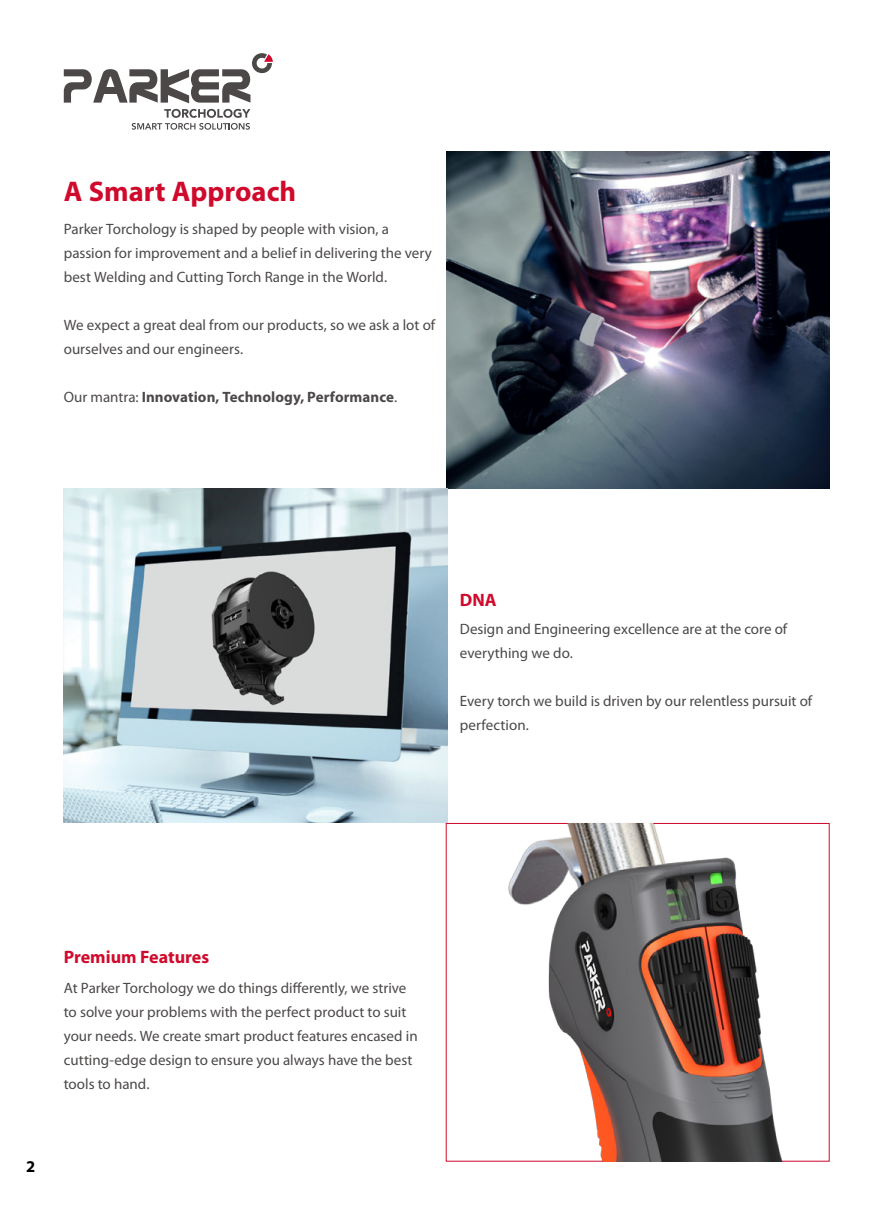
<style>
.page{position:relative;width:893px;height:1225px;background:#fff}
.page>*{position:absolute;margin:0;border:0;box-sizing:border-box;transform-origin:0 0}
.t1{font:700 28.5px "Myriad Pro";color:#d00a2c}
.t2{font:700 18px "Myriad Pro";color:#d00a2c}
.t3{font:700 16.5px "Myriad Pro";color:#000}
.t4{font:15px/24px "Myriad Pro";color:#4c4848}
.t5{font:700 15px "Myriad Pro";letter-spacing:.005em;color:#4c4848}
.s1{font-weight:400}
</style>
<div class="page">
<img style="left:446px;top:151px;width:383px;height:338px">
<img style="left:64px;top:489px;width:383px;height:334px">
<img style="left:508px;top:823px;width:296px;height:338px">
<svg style="left:64px;top:53px;width:209px;height:50px"></svg>
<div style="left:100px;top:87px;width:19px;height:6px;background:#4c4848"></div>
<svg style="left:132px;top:109px;width:118px;height:21px"></svg>
<h1 class="t1" style="left:64px;top:173px;width:234px">A Smart Approach</h1>
<p class="t4" style="left:64px;top:217px;width:370px">Parker Torchology is shaped by people with vision, a passion for improvement and a belief in delivering the very best Welding and Cutting Torch Range in the World.</p>
<p class="t4" style="left:64px;top:313px;width:373px">We expect a great deal from our products, so we ask a lot of ourselves and our engineers.</p>
<p class="t5" style="left:64px;top:387px;width:335px"><span class="s1">Our mantra:</span> Innovation, Technology, Performance<span class="s1">.</span></p>
<p class="t2" style="left:460px;top:588px;width:38px">DNA</p>
<p class="t4" style="left:460px;top:616px;width:329px">Design and Engineering excellence are at the core of everything we do.</p>
<p class="t4" style="left:460px;top:688px;width:354px">Every torch we build is driven by our relentless pursuit of perfection.</p>
<p class="t3" style="left:26px;top:1155px;width:11px">2</p>
<p class="t2" style="left:64px;top:945px;width:147px">Premium Features</p>
<p class="t4" style="left:64px;top:975px;width:355px">At Parker Torchology we do things differently, we strive to solve your problems with the perfect product to suit your needs. We create smart product features encased in cutting-edge design to ensure you always have the best tools to hand.</p>
</div>
